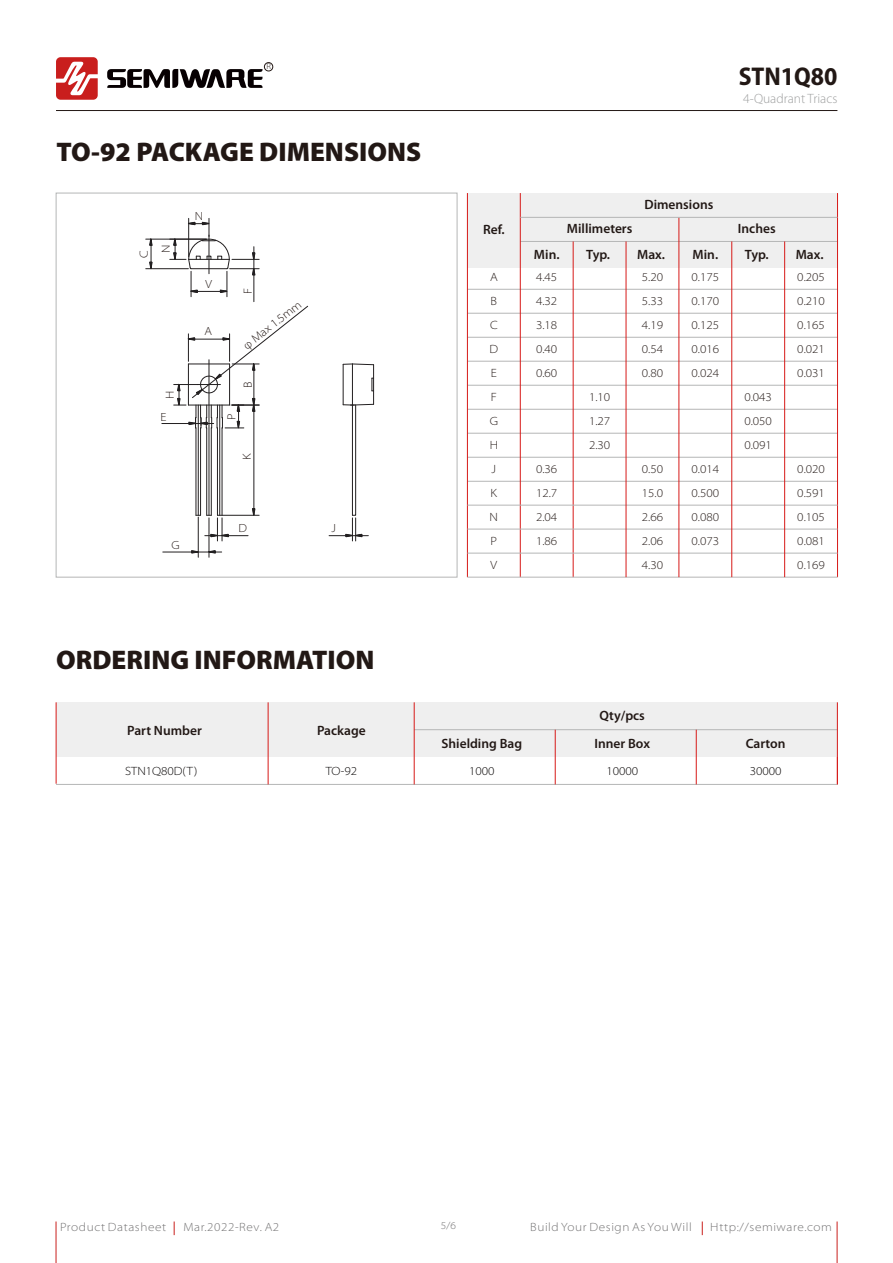
<style>
.page{position:relative;width:893px;height:1263px;background:#fff}
.page>*{position:absolute;margin:0;border:0;box-sizing:border-box;transform-origin:0 0}
.t1{font:900 27px "Myriad Pro";color:#221815}
.t2{font:700 semi-condensed 25.8px "Myriad Pro";color:#221815}
.t3{font:600 13.5px "Myriad Pro";color:#221815}
.t4{font:300 13.5px "Myriad Pro";color:#9fa0a0}
.t5{font:300 semi-expanded 12px/24px "Myriad Pro";color:#221815;text-align:justify}
.t6{font:300 semi-expanded 12px "Myriad Pro";letter-spacing:.05em;color:#717071}
.t7{font:300 semi-expanded 12px "Myriad Pro";color:#040000}
.t8{font:300 semi-expanded 11.85px "Myriad Pro";color:#231815}
.t9{font:300 semi-expanded 10.5px "Myriad Pro";color:#717071}
.t10{font:300 semi-expanded 8.25px "Myriad Pro";color:#231815}
</style>
<div class="page">
<hr style="left:56px;top:110px;width:781px;height:1px;background:#231815">
<hr style="left:837px;top:1221px;width:1px;height:42px;background:#c9201d">
<svg style="left:702px;top:1221px;width:1px;height:14px"></svg>
<hr style="left:56px;top:1221px;width:1px;height:42px;background:#c9201d">
<svg style="left:174px;top:1221px;width:1px;height:14px"></svg>
<svg style="left:56px;top:57px;width:42px;height:43px"></svg>
<svg style="left:107px;top:69px;width:156px;height:19px"></svg>
<div style="left:264px;top:62px;width:9px;height:9px;border:1px solid #231815;border-radius:50%"></div>
<div style="left:56px;top:193px;width:401px;height:384px;border:1px solid #b5b6b6"></div>
<div style="left:467px;top:193px;width:53px;height:75px;background:#efefef"></div>
<div style="left:520px;top:193px;width:317px;height:24px;background:#efefef"></div>
<div style="left:520px;top:217px;width:317px;height:51px;background:#efefef"></div>
<hr style="left:520px;top:241px;width:317px;height:1px;background:#b5b6b6">
<hr style="left:467px;top:289px;width:370px;height:1px;background:#b5b6b6">
<hr style="left:467px;top:313px;width:370px;height:1px;background:#b5b6b6">
<hr style="left:467px;top:337px;width:370px;height:1px;background:#b5b6b6">
<hr style="left:467px;top:361px;width:370px;height:1px;background:#b5b6b6">
<hr style="left:467px;top:385px;width:370px;height:1px;background:#b5b6b6">
<hr style="left:467px;top:409px;width:370px;height:1px;background:#b5b6b6">
<hr style="left:467px;top:433px;width:370px;height:1px;background:#b5b6b6">
<hr style="left:467px;top:457px;width:370px;height:1px;background:#b5b6b6">
<hr style="left:467px;top:481px;width:370px;height:1px;background:#b5b6b6">
<hr style="left:467px;top:193px;width:1px;height:384px;background:#d71a18">
<hr style="left:520px;top:193px;width:1px;height:384px;background:#d71a18">
<hr style="left:573px;top:241px;width:1px;height:336px;background:#d71a18">
<hr style="left:837px;top:193px;width:1px;height:384px;background:#d71a18">
<hr style="left:467px;top:505px;width:370px;height:1px;background:#b5b6b6">
<hr style="left:467px;top:529px;width:370px;height:1px;background:#b5b6b6">
<hr style="left:467px;top:553px;width:370px;height:1px;background:#b5b6b6">
<hr style="left:467px;top:577px;width:370px;height:1px;background:#b5b6b6">
<hr style="left:626px;top:241px;width:1px;height:336px;background:#d71a18">
<hr style="left:679px;top:217px;width:1px;height:360px;background:#d71a18">
<hr style="left:731px;top:241px;width:1px;height:336px;background:#d71a18">
<hr style="left:784px;top:241px;width:1px;height:336px;background:#d71a18">
<hr style="left:520px;top:217px;width:317px;height:1px;background:#b5b6b6">
<hr style="left:209px;top:360px;width:1px;height:155px;background:#221f20">
<hr style="left:198px;top:405px;width:1px;height:110px;background:#221f20">
<hr style="left:196px;top:428px;width:1px;height:87px;background:#221f20">
<hr style="left:200px;top:428px;width:1px;height:87px;background:#221f20">
<hr style="left:219px;top:405px;width:1px;height:110px;background:#221f20">
<hr style="left:343px;top:364px;width:1px;height:41px;background:#221f20">
<hr style="left:352px;top:364px;width:1px;height:151px;background:#221f20">
<hr style="left:373px;top:365px;width:1px;height:39px;background:#221f20">
<svg style="left:343px;top:363px;width:31px;height:2px"></svg>
<hr style="left:222px;top:515px;width:37px;height:1px;background:#221f20">
<hr style="left:253px;top:411px;width:1px;height:98px;background:#221f20">
<hr style="left:198px;top:517px;width:1px;height:40px;background:#221f20">
<hr style="left:209px;top:518px;width:1px;height:39px;background:#221f20">
<svg style="left:163px;top:550px;width:59px;height:4px"></svg>
<svg style="left:372px;top:378px;width:2px;height:13px"></svg>
<hr style="left:146px;top:239px;width:60px;height:1px;background:#221f20">
<hr style="left:146px;top:268px;width:42px;height:1px;background:#221f20">
<svg style="left:149px;top:238px;width:4px;height:32px"></svg>
<hr style="left:206px;top:428px;width:1px;height:87px;background:#221f20">
<hr style="left:211px;top:428px;width:1px;height:87px;background:#221f20">
<hr style="left:217px;top:428px;width:1px;height:87px;background:#221f20">
<hr style="left:222px;top:428px;width:1px;height:87px;background:#221f20">
<svg style="left:162px;top:218px;width:147px;height:214px"></svg>
<svg style="left:196px;top:508px;width:60px;height:33px"></svg>
<svg style="left:329px;top:403px;width:45px;height:138px"></svg>
<div style="left:56px;top:702px;width:781px;height:55px;background:#efefef"></div>
<hr style="left:56px;top:784px;width:781px;height:1px;background:#b5b6b6">
<hr style="left:414px;top:729px;width:423px;height:1px;background:#b5b6b6">
<hr style="left:555px;top:730px;width:1px;height:54px;background:#d71a18">
<hr style="left:414px;top:702px;width:1px;height:82px;background:#d71a18">
<hr style="left:268px;top:702px;width:1px;height:82px;background:#d71a18">
<hr style="left:696px;top:730px;width:1px;height:54px;background:#d71a18">
<hr style="left:837px;top:702px;width:1px;height:82px;background:#d71a18">
<hr style="left:56px;top:702px;width:1px;height:82px;background:#d71a18">
<p class="t10" style="left:267px;top:62px;width:6px">R</p>
<h1 class="t1" style="left:57px;top:137px;width:366px">TO-92 PACKAGE DIMENSIONS</h1>
<p class="t8" style="left:137px;top:258px;width:9px;rotate:-90deg">C</p>
<p class="t8" style="left:159px;top:253px;width:10px;rotate:-90deg">N</p>
<p class="t8" style="left:195px;top:210px;width:10px">N</p>
<p class="t8" style="left:205px;top:278px;width:8px">V</p>
<p class="t8" style="left:205px;top:325px;width:9px">A</p>
<p class="t8" style="left:241px;top:294px;width:8px;rotate:-90deg">F</p>
<p class="t8" style="left:240px;top:341px;width:72px;rotate:-38deg">φ Max 1.5mm</p>
<p class="t8" style="left:163px;top:399px;width:10px;rotate:-90deg">H</p>
<p class="t8" style="left:161px;top:411px;width:8px">E</p>
<p class="t8" style="left:225px;top:420px;width:8px;rotate:-90deg">P</p>
<p class="t8" style="left:241px;top:388px;width:8px;rotate:-90deg">B</p>
<p class="t8" style="left:240px;top:460px;width:8px;rotate:-90deg">K</p>
<p class="t8" style="left:172px;top:538px;width:10px">G</p>
<p class="t8" style="left:239px;top:522px;width:10px">D</p>
<p class="t8" style="left:332px;top:522px;width:6px">J</p>
<p class="t3" style="left:483px;top:222px;width:23px">Ref.</p>
<h2 class="t2" style="left:739px;top:62px;width:100px">STN1Q80</h2>
<p class="t4" style="left:743px;top:91px;width:96px">4-Quadrant Triacs</p>
<p class="t3" style="left:644px;top:197px;width:70px">Dimensions</p>
<p class="t3" style="left:567px;top:221px;width:67px">Millimeters</p>
<p class="t3" style="left:738px;top:221px;width:39px">Inches</p>
<p class="t3" style="left:586px;top:247px;width:25px">Typ.</p>
<p class="t3" style="left:637px;top:247px;width:29px">Max.</p>
<p class="t3" style="left:692px;top:247px;width:27px">Min.</p>
<p class="t3" style="left:745px;top:247px;width:25px">Typ.</p>
<p class="t3" style="left:796px;top:247px;width:29px">Max.</p>
<p class="t5" style="left:642px;top:265px;width:23px">5.20<br>5.33<br>4.19<br>0.54<br>0.80</p>
<p class="t5" style="left:797px;top:265px;width:29px">0.205<br>0.210<br>0.165<br>0.021<br>0.031</p>
<p class="t3" style="left:534px;top:247px;width:27px">Min.</p>
<p class="t5" style="left:489px;top:265px;width:10px">A B C D E F G H J</p>
<p class="t5" style="left:692px;top:265px;width:29px">0.175<br>0.170<br>0.125<br>0.016<br>0.024</p>
<p class="t5" style="left:536px;top:265px;width:23px">4.45<br>4.32<br>3.18<br>0.40<br>0.60</p>
<p class="t5" style="left:589px;top:385px;width:23px">1.10</p>
<p class="t5" style="left:589px;top:433px;width:23px">2.30</p>
<p class="t5" style="left:744px;top:385px;width:29px">0.043<br>0.050<br>0.091</p>
<p class="t5" style="left:589px;top:409px;width:23px">1.27</p>
<p class="t5" style="left:536px;top:457px;width:23px">0.36</p>
<p class="t5" style="left:692px;top:457px;width:29px">0.014</p>
<p class="t5" style="left:642px;top:457px;width:23px">0.50</p>
<p class="t5" style="left:642px;top:505px;width:23px">2.66</p>
<p class="t5" style="left:797px;top:457px;width:29px">0.020<br>0.591<br>0.105<br>0.081</p>
<p class="t5" style="left:490px;top:481px;width:10px">K N P V</p>
<p class="t5" style="left:692px;top:481px;width:29px">0.500<br>0.080<br>0.073</p>
<p class="t5" style="left:536px;top:481px;width:23px">12.7</p>
<p class="t5" style="left:536px;top:529px;width:23px">1.86</p>
<p class="t5" style="left:642px;top:481px;width:23px">15.0</p>
<p class="t5" style="left:642px;top:529px;width:23px">2.06</p>
<p class="t5" style="left:536px;top:505px;width:23px">2.04</p>
<p class="t5" style="left:797px;top:553px;width:29px">0.169</p>
<p class="t5" style="left:642px;top:553px;width:23px">4.30</p>
<h1 class="t1" style="left:56px;top:645px;width:320px">ORDERING INFORMATION</h1>
<p class="t3" style="left:127px;top:723px;width:76px">Part Number</p>
<p class="t3" style="left:317px;top:723px;width:50px">Package</p>
<p class="t3" style="left:599px;top:708px;width:47px">Qty/pcs</p>
<p class="t3" style="left:441px;top:736px;width:82px">Shielding Bag</p>
<p class="t3" style="left:594px;top:736px;width:57px">Inner Box</p>
<p class="t3" style="left:746px;top:736px;width:41px">Carton</p>
<p class="t7" style="left:125px;top:764px;width:74px">STN1Q80D(T)</p>
<p class="t7" style="left:326px;top:764px;width:33px">TO-92</p>
<p class="t7" style="left:469px;top:764px;width:27px">1000</p>
<p class="t7" style="left:606px;top:764px;width:33px">10000</p>
<p class="t7" style="left:750px;top:764px;width:33px">30000</p>
<p class="t6" style="left:60px;top:1221px;width:108px">Product Datasheet</p>
<p class="t6" style="left:183px;top:1221px;width:97px">Mar.2022-Rev. A2</p>
<p class="t9" style="left:441px;top:1219px;width:17px">5/6</p>
<p class="t6" style="left:530px;top:1221px;width:163px">Build Your Design As You Will</p>
<p class="t6" style="left:710px;top:1221px;width:123px">Http://semiware.com</p>
</div>
